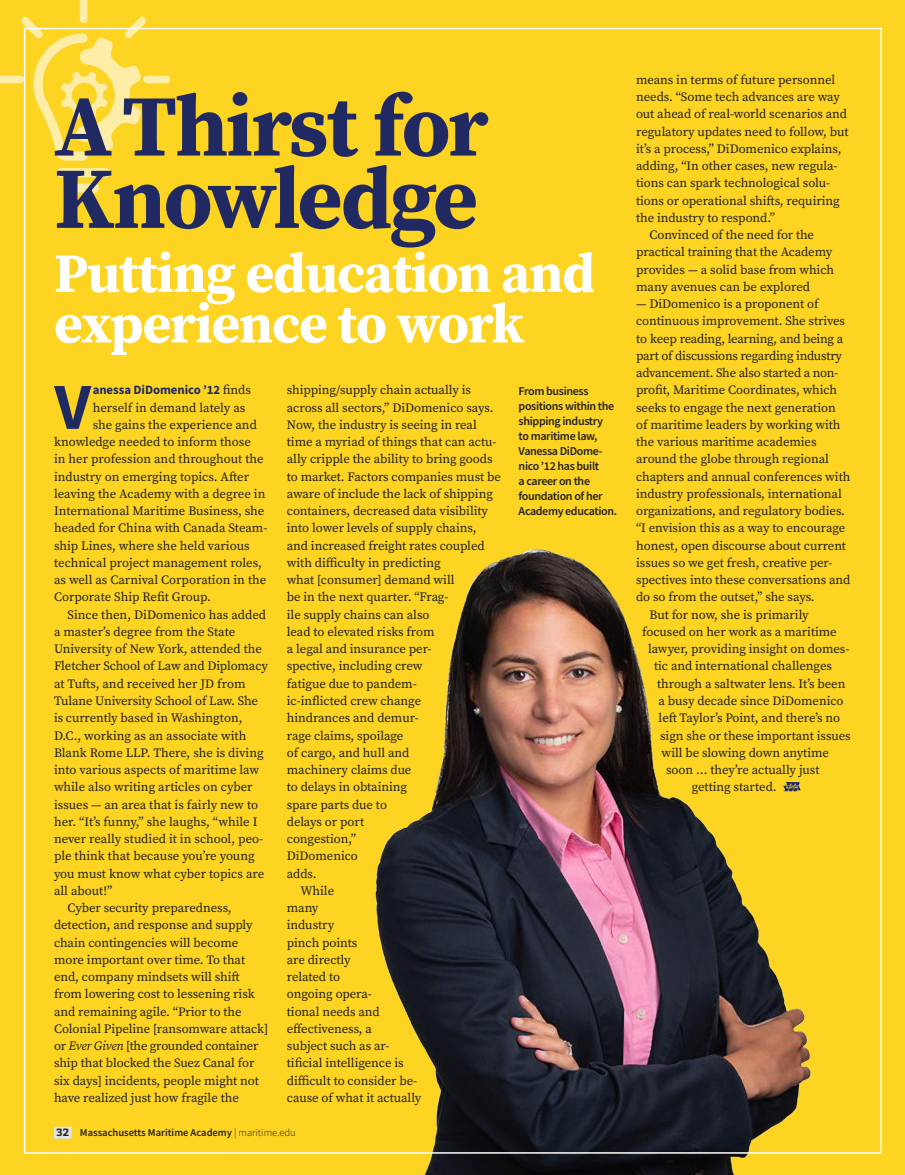
<style>
.page{position:relative;width:905px;height:1175px;background:#fff}
.page>*{position:absolute;margin:0;border:0;box-sizing:border-box;transform-origin:0 0}
.Text{font:700 86.85px/72.3px "Source Serif Pro";letter-spacing:-.03em;color:#212962}
.Text-2{font:700 65.7px "Source Sans Pro";color:#212962}
.Text-3{font:700 55.35px/50.6px "Source Serif Pro";letter-spacing:-.02em;color:#fff}
.Text-4{font:12.75px/17.2px "Source Serif Pro";letter-spacing:-.005em;color:#231f20}
.Text-5{font:700 12.75px "Source Sans Pro";letter-spacing:-.005em;color:#212962}
.PhotoCaption{font:600 12px/15px "Source Sans Pro";letter-spacing:-.03em;color:#231f20}
.t1{font:600 10.5px "Source Sans Pro";color:#231f20}
.s1{font-family:"Source Serif Pro";font-weight:400;color:#231f20}
.s2{font-style:italic}
.s3{font-family:"Bitter";font-weight:700}
.s4{font-weight:300}
</style>
<div class="page">
<div style="left:0;top:0;width:904px;height:1174px;background:#fcd421"></div>
<img style="left:247px;top:548px;width:570px;height:626px">
<img style="left:0;top:0;width:228px;height:238px">
<hr style="left:24px;top:28px;width:1px;height:1123px;background:#fff">
<hr style="left:880px;top:28px;width:1px;height:1123px;background:#fff">
<hr style="left:24px;top:1152px;width:857px;height:1px;background:#fff">
<hr style="left:24px;top:28px;width:857px;height:1px;background:#fff">
<div style="left:54px;top:1126px;width:18px;height:12px;background:#e2e3e3"></div>
<p class="Text" style="left:54px;top:89px;width:436px">A Thirst for<br>Knowledge</p>
<p class="Text-3" style="left:54px;top:247px;width:542px">Putting education and experience to work</p>
<p class="PhotoCaption" style="left:518px;top:383px;width:100px">From business positions within the shipping industry<br>to maritime law,<br>Vanessa DiDome&shy;nico ’12 has built<br>a career on the foundation of her<br>Academy education.</p>
<p class="Text-2" style="left:54px;top:362px;width:38px">V</p>
<p class="Text-5" style="left:93px;top:381px;width:160px">anessa DiDomenico ’12 <span class="s1">finds</span></p>
<p class="Text-4" style="left:287px;top:381px;width:215px">shipping/supply chain actually is across all sectors,” DiDomenico says.<br>Now, the industry is seeing in real time a myriad of things that can actu&shy;ally cripple the ability to bring goods to market. Factors companies must be aware of include the lack of shipping containers, decreased data visibility into lower levels of supply chains, and increased freight rates coupled with difficulty in predicting<br>what [consumer] demand will<br>be in the next quarter. “Frag-<br>ile supply chains can also<br>lead to elevated risks from<br>a legal and insurance per-<br>spective, including crew<br>fatigue due to pandem-<br>ic-inflicted crew change<br>hindrances and demur-<br>rage claims, spoilage<br>of cargo, and hull and<br>machinery claims due<br>to delays in obtaining<br>spare parts due to<br>delays or port<br>congestion,”<br>DiDomenico<br>adds.</p>
<p class="Text-4" style="left:287px;top:882px;width:136px;text-indent:14px">While<br>many<br>industry<br>pinch points<br>are directly<br>related to<br>ongoing opera-<br>tional needs and effectiveness, a<br>subject such as ar&shy;tificial intelligence is difficult to consider be&shy;cause of what it actually</p>
<p class="Text-4" style="left:93px;top:399px;width:154px">herself in demand lately as</p>
<p class="Text-4" style="left:93px;top:416px;width:166px">she gains the experience and</p>
<p class="Text-4" style="left:54px;top:433px;width:198px">knowledge needed to inform those</p>
<p class="Text-4" style="left:54px;top:450px;width:211px">in her profession and throughout the</p>
<p class="Text-4" style="left:54px;top:468px;width:197px">industry on emerging topics. After</p>
<p class="Text-4" style="left:54px;top:485px;width:213px">leaving the Academy with a degree in</p>
<p class="Text-4" style="left:54px;top:502px;width:212px">International Maritime Business, she</p>
<p class="Text-4" style="left:54px;top:519px;width:215px">headed for China with Canada Steam-</p>
<p class="Text-4" style="left:54px;top:537px;width:197px">ship Lines, where she held various</p>
<p class="Text-4" style="left:54px;top:554px;width:209px">technical project management roles,</p>
<p class="Text-4" style="left:54px;top:571px;width:214px">as well as Carnival Corporation in the</p>
<p class="Text-4" style="left:54px;top:588px;width:159px">Corporate Ship Refit Group.</p>
<p class="Text-4" style="left:54px;top:606px;width:215px;text-indent:14px">Since then, DiDomenico has added a master’s degree from the State University of New York, attended the Fletcher School of Law and Diplomacy at Tufts, and received her JD from Tulane University School of Law. She is currently based in Washington, D.C., working as an associate with Blank Rome LLP. There, she is diving into various aspects of maritime law while also writing articles on cyber issues — an area that is fairly new to her. “It’s funny,” she laughs, “while I never really studied it in school, peo&shy;ple think that because you’re young you must know what cyber topics are all about!”</p>
<p class="Text-4" style="left:54px;top:899px;width:215px;text-indent:14px">Cyber security preparedness, detection, and response and supply chain contingencies will become more important over time. To that end, company mindsets will shift from lowering cost to lessening risk and remaining agile. “Prior to the Colonial Pipeline [ransomware attack] or <span class="s2">Ever Given</span> [the grounded container ship that blocked the Suez Canal for six days] incidents, people might not have realized just how fragile the</p>
<p class="t1" style="left:56px;top:1125px;width:241px"><span class="s3">32</span> Massachusetts Maritime Academy <span class="s4">| maritime.edu</span></p>
<p class="Text-4" style="left:636px;top:71px;width:214px">means in terms of future personnel needs. “Some tech advances are way out ahead of real-world scenarios and regulatory updates need to follow, but it’s a process,” DiDomenico explains, adding, “In other cases, new regula&shy;tions can spark technological solu&shy;tions or operational shifts, requiring the industry to respond.”</p>
<p class="Text-4" style="left:636px;top:226px;width:199px;text-indent:14px">Convinced of the need for the practical training that the Academy provides — a solid base from which many avenues can be explored</p>
<p class="Text-4" style="left:636px;top:295px;width:216px">— DiDomenico is a proponent of continuous improvement. She strives to keep reading, learning, and being a part of discussions regarding industry advancement. She also started a non&shy;profit, Maritime Coordinates, which seeks to engage the next generation of maritime leaders by working with the various maritime academies around the globe through regional chapters and annual conferences with industry professionals, international organizations, and regulatory bodies. “I envision this as a way to encourage honest, open discourse about current issues so we get fresh, creative per&shy;spectives into these conversations and do so from the outset,” she says.</p>
<p class="Text-4" style="left:649px;top:606px;width:161px">But for now, she is primarily</p>
<p class="Text-4" style="left:642px;top:623px;width:196px">focused on her work as a maritime</p>
<p class="Text-4" style="left:648px;top:640px;width:203px">lawyer, providing insight on domes-</p>
<p class="Text-4" style="left:654px;top:657px;width:179px">tic and international challenges</p>
<p class="Text-4" style="left:657px;top:675px;width:190px">through a saltwater lens. It’s been</p>
<p class="Text-4" style="left:658px;top:692px;width:186px">a busy decade since DiDomenico</p>
<p class="Text-4" style="left:658px;top:709px;width:183px">left Taylor’s Point, and there’s no</p>
<p class="Text-4" style="left:660px;top:726px;width:192px">sign she or these important issues</p>
<p class="Text-4" style="left:661px;top:744px;width:169px">will be slowing down anytime</p>
<p class="Text-4" style="left:666px;top:761px;width:155px">soon … they’re actually just</p>
<p class="Text-4" style="left:691px;top:778px;width:86px">getting started.</p>
</div>
